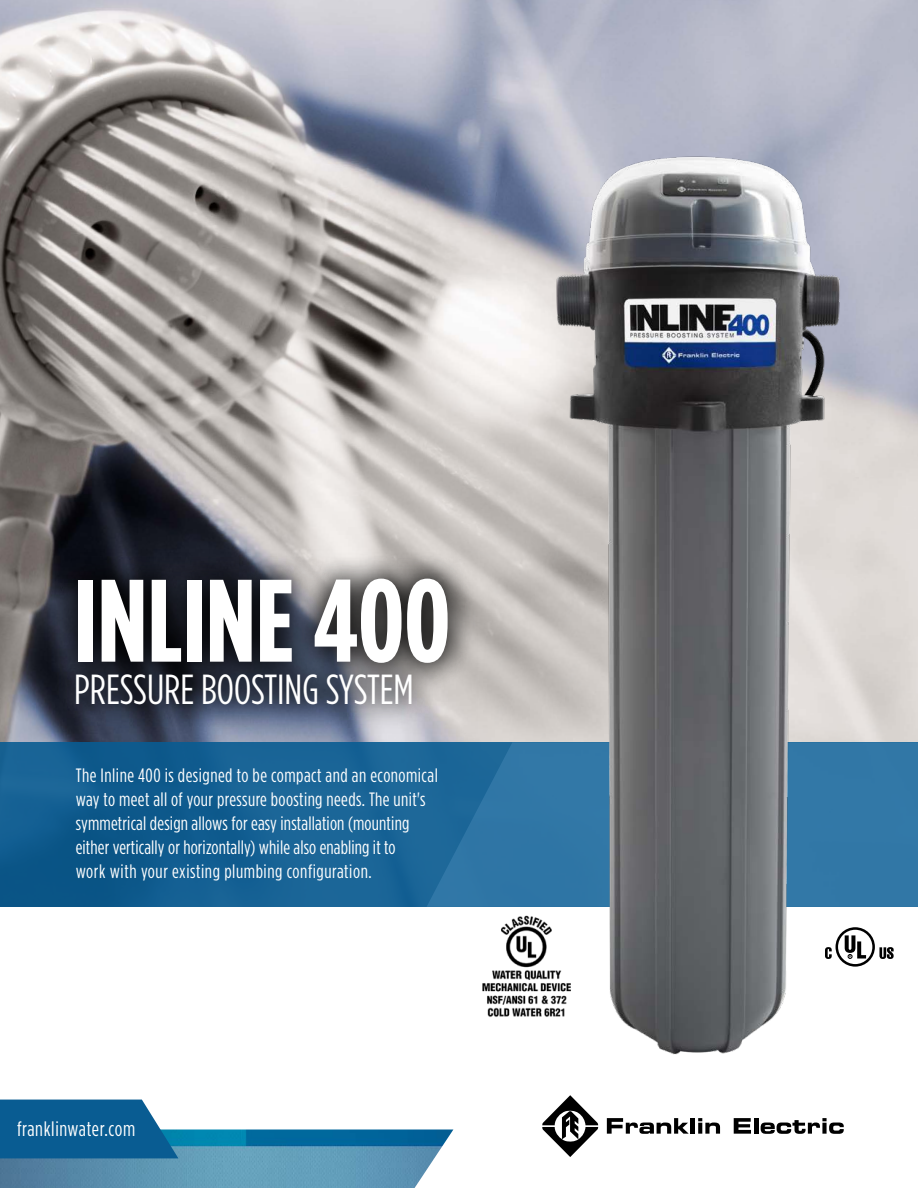
<style>
.page{position:relative;width:918px;height:1188px;background:#fff}
.page>*{position:absolute;margin:0;border:0;box-sizing:border-box;transform-origin:0 0}
.t1{font:700 117px "Gotham Condensed";color:#fff}
.t2{font:42px "Gotham Condensed";color:#fff}
.t3{font:20.7px "Gotham Condensed";letter-spacing:.03em;color:#fff}
.t4{font:19.35px/24px "Gotham Condensed";letter-spacing:.015em;color:#fff}
</style>
<div class="page">
<img style="left:0;top:0;width:918px;height:742px">
<svg style="left:607px;top:1118px;width:82px;height:16px"></svg>
<hr style="left:691px;top:1118px;width:4px;height:16px;background:#000">
<svg style="left:698px;top:1118px;width:22px;height:16px"></svg>
<svg style="left:734px;top:1118px;width:17px;height:16px"></svg>
<hr style="left:754px;top:1118px;width:4px;height:16px;background:#000">
<svg style="left:761px;top:1118px;width:83px;height:16px"></svg>
<svg style="left:542px;top:1095px;width:56px;height:62px"></svg>
<img style="left:0;top:1130px;width:453px;height:58px">
<svg style="left:0;top:1100px;width:178px;height:58px;background:#1b699a"></svg>
<div style="left:0;top:742px;width:918px;height:165px;background:linear-gradient(to bottom,#176294,#125d8f)"></div>
<svg style="left:427px;top:742px;width:491px;height:165px;background:#2a72a2"></svg>
<svg style="left:47px;top:550px;width:431px;height:184px;background:#7c7e88"></svg>
<div style="left:52px;top:554px;width:421px;height:175px;background:#000;opacity:.75"></div>
<svg style="left:864px;top:929px;width:30px;height:36px"></svg>
<img style="left:482px;top:915px;width:51px;height:102px">
<img style="left:533px;top:130px;width:331px;height:925px">
<p class="t1" style="left:74px;top:552px;width:378px">INLINE 400</p>
<p class="t2" style="left:74px;top:665px;width:341px">PRESSURE BOOSTING SYSTEM</p>
<p class="t4" style="left:76px;top:763px;width:364px">The Inline 400 is designed to be compact and an economical way to meet all of your pressure boosting needs. The unit's symmetrical design allows for easy installation (mounting either vertically or horizontally) while also enabling it to<br>work with your existing plumbing configuration.</p>
<p class="t3" style="left:17px;top:1117px;width:120px">franklinwater.com</p>
</div>
